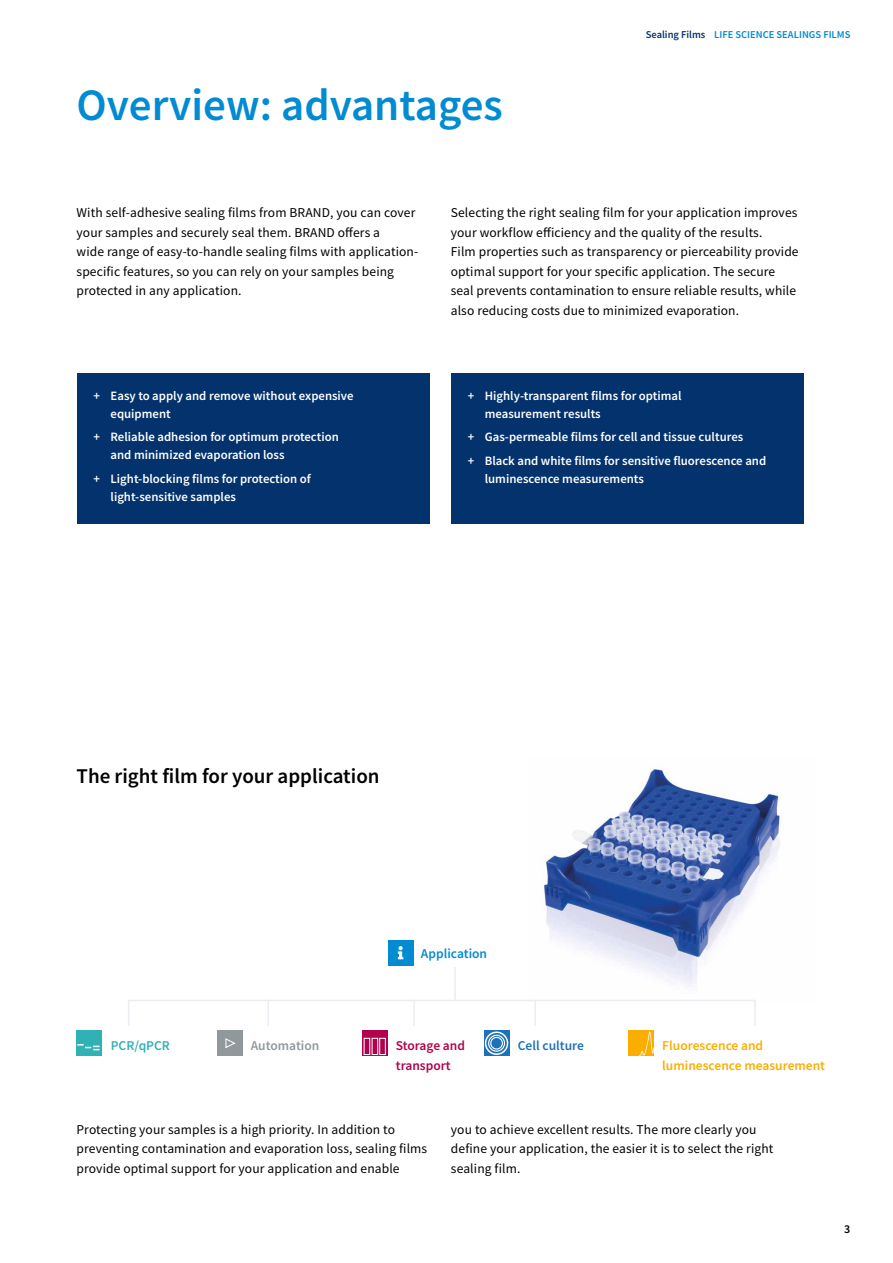
<style>
.page{position:relative;width:893px;height:1263px;background:#fff}
.page>*{position:absolute;margin:0;border:0;box-sizing:border-box;transform-origin:0 0}
.t1{font:600 45px "Source Sans Pro";color:#008bd2}
.t2{font:600 21px "Source Sans Pro";color:#000}
.t3{font:13.5px/19.5px "Source Sans Pro";letter-spacing:.01em;color:#000}
.t4{font:600 13.5px/19.5px "Source Sans Pro";color:#f9ae00}
.t5{font:600 13.5px/19.5px "Source Sans Pro";color:#b1004d}
.t6{font:600 13.5px "Source Sans Pro";color:#008bd2}
.t7{font:600 13.5px "Source Sans Pro";color:#1d71b8}
.t8{font:600 13.5px "Source Sans Pro";color:#91989c}
.t9{font:600 13.5px "Source Sans Pro";color:#30b1b6}
.t10{font:600 12.75px/18px "Source Sans Pro";color:#fff}
.t11{font:600 12px "Source Sans Pro";color:#000}
.t12{font:600 10.5px "Source Sans Pro";color:#008bd2}
.s1{color:#03326c}
</style>
<div class="page">
<img style="left:535px;top:765px;width:249px;height:235px">
<div style="left:77px;top:373px;width:352px;height:150px;background:#03326c"></div>
<div style="left:128px;top:1000px;width:628px;height:27px;border:2px solid #eaedf1"></div>
<hr style="left:267px;top:1000px;width:2px;height:26px;background:#eaedf1">
<hr style="left:413px;top:1000px;width:2px;height:26px;background:#eaedf1">
<hr style="left:534px;top:1000px;width:2px;height:26px;background:#eaedf1">
<hr style="left:454px;top:967px;width:2px;height:33px;background:#eaedf1">
<div style="left:388px;top:940px;width:25px;height:25px;background:#008bd2"></div>
<svg style="left:398px;top:946px;width:5px;height:13px"></svg>
<svg style="left:484px;top:1030px;width:25px;height:26px"></svg>
<div style="left:485px;top:1031px;width:23px;height:24px;border:2px solid #fff;border-radius:50%"></div>
<div style="left:488px;top:1035px;width:17px;height:17px;border:1px solid #fff;border-radius:50%"></div>
<div style="left:490px;top:1037px;width:13px;height:12px;border:1px solid #fff;border-radius:50%"></div>
<svg style="left:362px;top:1030px;width:25px;height:26px"></svg>
<div style="left:364px;top:1038px;width:6px;height:17px;border:1px solid #fff"></div>
<div style="left:372px;top:1038px;width:6px;height:17px;border:1px solid #fff"></div>
<div style="left:379px;top:1038px;width:7px;height:17px;border:1px solid #fff"></div>
<div style="left:77px;top:1030px;width:25px;height:26px;background:#30b1b6"></div>
<svg style="left:77px;top:1044px;width:23px;height:6px"></svg>
<div style="left:217px;top:1030px;width:25px;height:26px;background:#91989c"></div>
<svg style="left:225px;top:1038px;width:10px;height:10px"></svg>
<div style="left:628px;top:1030px;width:26px;height:26px;background:#f9ae00"></div>
<svg style="left:638px;top:1031px;width:16px;height:25px"></svg>
<div style="left:451px;top:373px;width:353px;height:150px;background:#03326c"></div>
<h1 class="t1" style="left:77px;top:75px;width:428px">Overview: advantages</h1>
<p class="t12" style="left:646px;top:27px;width:206px"><span class="s1">Sealing Films</span> LIFE SCIENCE SEALINGS FILMS</p>
<p class="t3" style="left:77px;top:203px;width:343px">With self-adhesive sealing films from BRAND, you can cover your samples and securely seal them. BRAND offers a<br>wide range of easy-to-handle sealing films with application&shy;specific features, so you can rely on your samples being protected in any application.</p>
<p class="t10" style="left:111px;top:386px;width:245px;text-indent:-17px">+ Easy to apply and remove without expensive equipment</p>
<p class="t10" style="left:111px;top:428px;width:230px;text-indent:-17px">+ Reliable adhesion for optimum protection and minimized evaporation loss</p>
<p class="t10" style="left:111px;top:470px;width:202px;text-indent:-17px">+ Light-blocking films for protection of light-sensitive samples</p>
<p class="t3" style="left:451px;top:203px;width:349px">Selecting the right sealing film for your application improves your workflow efficiency and the quality of the results.<br>Film properties such as transparency or pierceability provide optimal support for your specific application. The secure seal prevents contamination to ensure reliable results, while also reducing costs due to minimized evaporation.</p>
<p class="t10" style="left:485px;top:386px;width:198px;text-indent:-17px">+ Highly-transparent films for optimal measurement results</p>
<p class="t10" style="left:468px;top:425px;width:300px;line-height:23.5px">+ Gas-permeable films for cell and tissue cultures<br>+ Black and white films for sensitive fluorescence and</p>
<p class="t10" style="left:485px;top:470px;width:161px">luminescence measurements</p>
<h2 class="t2" style="left:77px;top:762px;width:305px">The right film for your application</h2>
<p class="t9" style="left:111px;top:1037px;width:61px">PCR/qPCR</p>
<p class="t8" style="left:251px;top:1037px;width:70px">Automation</p>
<p class="t6" style="left:421px;top:944px;width:68px">Application</p>
<p class="t5" style="left:396px;top:1036px;width:71px">Storage and transport</p>
<p class="t7" style="left:518px;top:1037px;width:68px">Cell culture</p>
<p class="t4" style="left:662px;top:1036px;width:164px">Fluorescence and luminescence measurement</p>
<p class="t3" style="left:77px;top:1119px;width:352px">Protecting your samples is a high priority. In addition to preventing contamination and evaporation loss, sealing films provide optimal support for your application and enable</p>
<p class="t3" style="left:451px;top:1119px;width:324px">you to achieve excellent results. The more clearly you define your application, the easier it is to select the right sealing film.</p>
<p class="t11" style="left:844px;top:1221px;width:8px">3</p>
</div>
